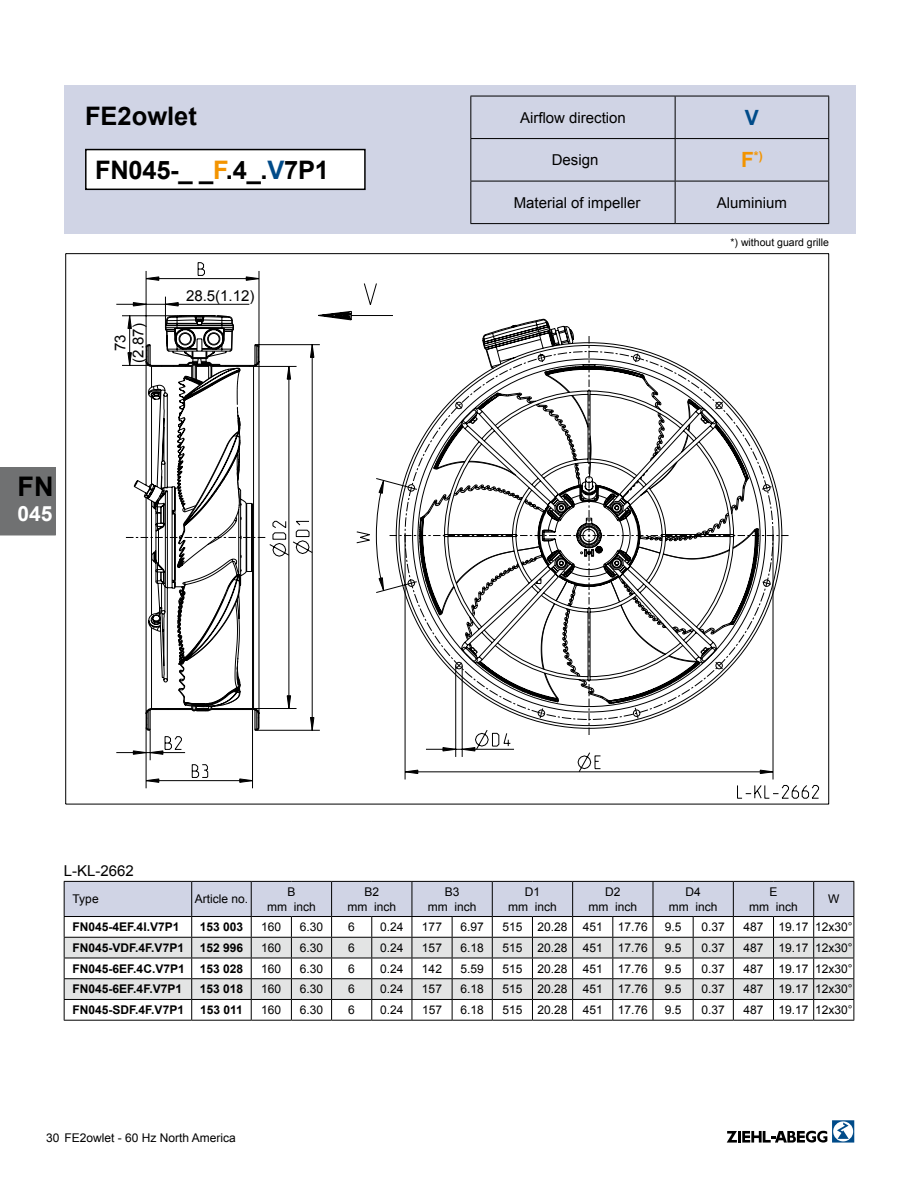
<style>
.page{position:relative;width:918px;height:1188px;background:#fff}
.page>*{position:absolute;margin:0;border:0;box-sizing:border-box;transform-origin:0 0}
.t1{font:700 27px "Arial";color:#000}
.t2{font:700 25.5px "Arial";letter-spacing:-.005em;color:#000}
.t3{font:700 21px "Arial";color:#fff}
.t4{font:700 21px "Arial";color:#004b89}
.t5{font:15px/18px "Arial";color:#000;text-align:center}
.t6{font:700 12.3px "Arial";color:#f39400}
.t7{font:12px/14.4px "Arial";color:#000;text-align:center}
.t8{font:700 12px "Arial";color:#000}
.t9{font:10.5px "Arial";color:#000}
.s1{font-size:21px}
.s2{color:#f39400}
.s3{color:#004b89}
</style>
<div class="page">
<div style="left:0;top:467px;width:56px;height:68px;background:#707172"></div>
<svg style="left:727px;top:1120px;width:127px;height:23px"></svg>
<svg style="left:64px;top:881px;width:791px;height:139px"></svg>
<hr style="left:64px;top:1020px;width:128px;height:1px;background:#000">
<hr style="left:192px;top:1020px;width:59px;height:1px;background:#000">
<hr style="left:251px;top:1020px;width:40px;height:1px;background:#000">
<hr style="left:291px;top:1020px;width:41px;height:1px;background:#000">
<hr style="left:332px;top:1020px;width:40px;height:1px;background:#000">
<hr style="left:372px;top:1020px;width:40px;height:1px;background:#000">
<hr style="left:412px;top:1020px;width:40px;height:1px;background:#000">
<hr style="left:452px;top:1020px;width:40px;height:1px;background:#000">
<hr style="left:492px;top:1020px;width:40px;height:1px;background:#000">
<hr style="left:532px;top:1020px;width:41px;height:1px;background:#000">
<hr style="left:573px;top:1020px;width:40px;height:1px;background:#000">
<hr style="left:613px;top:1020px;width:40px;height:1px;background:#000">
<hr style="left:653px;top:1020px;width:40px;height:1px;background:#000">
<hr style="left:693px;top:1020px;width:40px;height:1px;background:#000">
<hr style="left:733px;top:1020px;width:41px;height:1px;background:#000">
<hr style="left:774px;top:1020px;width:40px;height:1px;background:#000">
<hr style="left:814px;top:1020px;width:40px;height:1px;background:#000">
<svg style="left:65px;top:253px;width:765px;height:552px"></svg>
<div style="left:64px;top:85px;width:792px;height:149px;background:#d0d4e5"></div>
<div style="left:86px;top:150px;width:279px;height:39px;background:#fff"></div>
<div style="left:85px;top:149px;width:281px;height:41px;border:2px solid #000"></div>
<hr style="left:470px;top:96px;width:205px;height:1px;background:#000">
<hr style="left:470px;top:96px;width:1px;height:42px;background:#000">
<hr style="left:675px;top:96px;width:154px;height:1px;background:#000">
<hr style="left:675px;top:96px;width:1px;height:42px;background:#000">
<hr style="left:828px;top:96px;width:1px;height:42px;background:#000">
<hr style="left:470px;top:138px;width:205px;height:1px;background:#000">
<hr style="left:470px;top:139px;width:1px;height:42px;background:#000">
<hr style="left:675px;top:138px;width:154px;height:1px;background:#000">
<hr style="left:675px;top:139px;width:1px;height:42px;background:#000">
<hr style="left:828px;top:139px;width:1px;height:42px;background:#000">
<hr style="left:470px;top:181px;width:205px;height:1px;background:#000">
<hr style="left:470px;top:181px;width:1px;height:42px;background:#000">
<hr style="left:675px;top:181px;width:154px;height:1px;background:#000">
<hr style="left:675px;top:181px;width:1px;height:42px;background:#000">
<hr style="left:828px;top:181px;width:1px;height:42px;background:#000">
<hr style="left:470px;top:223px;width:205px;height:1px;background:#000">
<hr style="left:675px;top:223px;width:154px;height:1px;background:#000">
<h2 class="t2" style="left:85px;top:99px;width:113px">FE2owlet</h2>
<p class="t5" style="left:520px;top:109px;width:107px">Airflow direction</p>
<h3 class="t4" style="left:745px;top:104px;width:16px">V</h3>
<p class="t5" style="left:552px;top:151px;width:48px">Design</p>
<p class="t6" style="left:741px;top:148px;width:23px"><span class="s1">F</span>*)</p>
<p class="t5" style="left:514px;top:194px;width:128px">Material of impeller</p>
<p class="t5" style="left:717px;top:194px;width:72px">Aluminium</p>
<h2 class="t2" style="left:95px;top:153px;width:236px">FN045-_ _<span class="s2">F</span>.4_.<span class="s3">V</span>7P1</h2>
<h1 class="t1" style="left:18px;top:468px;width:37px">FN</h1>
<h3 class="t3" style="left:18px;top:500px;width:37px">045</h3>
<p class="t5" style="left:111px;top:363px;width:41px;rotate:-90deg">73 (2.87)</p>
<p class="t5" style="left:186px;top:287px;width:70px">28.5(1.12)</p>
<p class="t9" style="left:731px;top:236px;width:100px">*) without guard grille</p>
<p class="t5" style="left:64px;top:862px;width:72px">L-KL-2662</p>
<p class="t7" style="left:73px;top:892px;width:28px">Type</p>
<p class="t7" style="left:195px;top:892px;width:55px">Article no.</p>
<p class="t7" style="left:267px;top:885px;width:50px">B<br>mm inch</p>
<p class="t7" style="left:347px;top:885px;width:50px">B2<br>mm inch</p>
<p class="t7" style="left:428px;top:885px;width:50px">B3<br>mm inch</p>
<p class="t7" style="left:508px;top:885px;width:50px">D1<br>mm inch</p>
<p class="t7" style="left:588px;top:885px;width:50px">D2<br>mm inch</p>
<p class="t7" style="left:669px;top:885px;width:50px">D4<br>mm inch</p>
<p class="t7" style="left:749px;top:885px;width:50px">E<br>mm inch</p>
<p class="t7" style="left:828px;top:892px;width:13px">W</p>
<p class="t8" style="left:73px;top:919px;width:108px">FN045-4EF.4I.V7P1</p>
<p class="t8" style="left:200px;top:919px;width:45px">153 003</p>
<p class="t7" style="left:261px;top:920px;width:22px">160</p>
<p class="t7" style="left:300px;top:920px;width:25px">6.30</p>
<p class="t7" style="left:348px;top:920px;width:8px">6</p>
<p class="t7" style="left:380px;top:920px;width:25px">0.24</p>
<p class="t7" style="left:422px;top:920px;width:22px">177</p>
<p class="t7" style="left:460px;top:920px;width:25px">6.97</p>
<p class="t7" style="left:502px;top:920px;width:22px">515</p>
<p class="t7" style="left:538px;top:920px;width:32px">20.28</p>
<p class="t7" style="left:583px;top:920px;width:22px">451</p>
<p class="t7" style="left:618px;top:920px;width:32px">17.76</p>
<p class="t7" style="left:665px;top:920px;width:18px">9.5</p>
<p class="t7" style="left:702px;top:920px;width:25px">0.37</p>
<p class="t7" style="left:743px;top:920px;width:22px">487</p>
<p class="t7" style="left:779px;top:920px;width:75px">19.17 12x30°</p>
<p class="t8" style="left:73px;top:940px;width:113px">FN045-VDF.4F.V7P1</p>
<p class="t8" style="left:200px;top:940px;width:45px">152 996</p>
<p class="t7" style="left:261px;top:941px;width:22px">160</p>
<p class="t7" style="left:300px;top:941px;width:25px">6.30</p>
<p class="t7" style="left:348px;top:941px;width:8px">6</p>
<p class="t7" style="left:380px;top:941px;width:25px">0.24</p>
<p class="t7" style="left:422px;top:941px;width:22px">157</p>
<p class="t7" style="left:460px;top:941px;width:25px">6.18</p>
<p class="t7" style="left:502px;top:941px;width:22px">515</p>
<p class="t7" style="left:538px;top:941px;width:32px">20.28</p>
<p class="t7" style="left:583px;top:941px;width:22px">451</p>
<p class="t7" style="left:618px;top:941px;width:32px">17.76</p>
<p class="t7" style="left:665px;top:941px;width:18px">9.5</p>
<p class="t7" style="left:702px;top:941px;width:25px">0.37</p>
<p class="t7" style="left:743px;top:941px;width:22px">487</p>
<p class="t7" style="left:779px;top:941px;width:75px">19.17 12x30°</p>
<p class="t8" style="left:73px;top:961px;width:114px">FN045-6EF.4C.V7P1</p>
<p class="t8" style="left:200px;top:961px;width:45px">153 028</p>
<p class="t7" style="left:261px;top:961px;width:22px">160</p>
<p class="t7" style="left:300px;top:961px;width:25px">6.30</p>
<p class="t7" style="left:348px;top:961px;width:8px">6</p>
<p class="t7" style="left:380px;top:961px;width:25px">0.24</p>
<p class="t7" style="left:422px;top:961px;width:22px">142</p>
<p class="t7" style="left:460px;top:961px;width:25px">5.59</p>
<p class="t7" style="left:502px;top:961px;width:22px">515</p>
<p class="t7" style="left:538px;top:961px;width:32px">20.28</p>
<p class="t7" style="left:583px;top:961px;width:22px">451</p>
<p class="t7" style="left:618px;top:961px;width:32px">17.76</p>
<p class="t7" style="left:665px;top:961px;width:18px">9.5</p>
<p class="t7" style="left:702px;top:961px;width:25px">0.37</p>
<p class="t7" style="left:743px;top:961px;width:22px">487</p>
<p class="t7" style="left:779px;top:961px;width:75px">19.17 12x30°</p>
<p class="t8" style="left:73px;top:981px;width:111px">FN045-6EF.4F.V7P1</p>
<p class="t8" style="left:200px;top:981px;width:45px">153 018</p>
<p class="t7" style="left:261px;top:982px;width:22px">160</p>
<p class="t7" style="left:300px;top:982px;width:25px">6.30</p>
<p class="t7" style="left:348px;top:982px;width:8px">6</p>
<p class="t7" style="left:380px;top:982px;width:25px">0.24</p>
<p class="t7" style="left:422px;top:982px;width:22px">157</p>
<p class="t7" style="left:460px;top:982px;width:25px">6.18</p>
<p class="t7" style="left:502px;top:982px;width:22px">515</p>
<p class="t7" style="left:538px;top:982px;width:32px">20.28</p>
<p class="t7" style="left:583px;top:982px;width:22px">451</p>
<p class="t7" style="left:618px;top:982px;width:32px">17.76</p>
<p class="t7" style="left:665px;top:982px;width:18px">9.5</p>
<p class="t7" style="left:702px;top:982px;width:25px">0.37</p>
<p class="t7" style="left:743px;top:982px;width:22px">487</p>
<p class="t7" style="left:779px;top:982px;width:75px">19.17 12x30°</p>
<p class="t8" style="left:73px;top:1002px;width:113px">FN045-SDF.4F.V7P1</p>
<p class="t8" style="left:200px;top:1002px;width:44px">153 011</p>
<p class="t7" style="left:261px;top:1003px;width:22px">160</p>
<p class="t7" style="left:300px;top:1003px;width:25px">6.30</p>
<p class="t7" style="left:348px;top:1003px;width:8px">6</p>
<p class="t7" style="left:380px;top:1003px;width:25px">0.24</p>
<p class="t7" style="left:422px;top:1003px;width:22px">157</p>
<p class="t7" style="left:461px;top:1003px;width:25px">6.18</p>
<p class="t7" style="left:502px;top:1003px;width:22px">515</p>
<p class="t7" style="left:538px;top:1003px;width:32px">20.28</p>
<p class="t7" style="left:583px;top:1003px;width:22px">451</p>
<p class="t7" style="left:618px;top:1003px;width:32px">17.76</p>
<p class="t7" style="left:665px;top:1003px;width:18px">9.5</p>
<p class="t7" style="left:702px;top:1003px;width:25px">0.37</p>
<p class="t7" style="left:743px;top:1003px;width:22px">487</p>
<p class="t7" style="left:779px;top:1003px;width:75px">19.17 12x30°</p>
<p class="t7" style="left:46px;top:1131px;width:191px">30 FE2owlet - 60 Hz North America</p>
</div>
